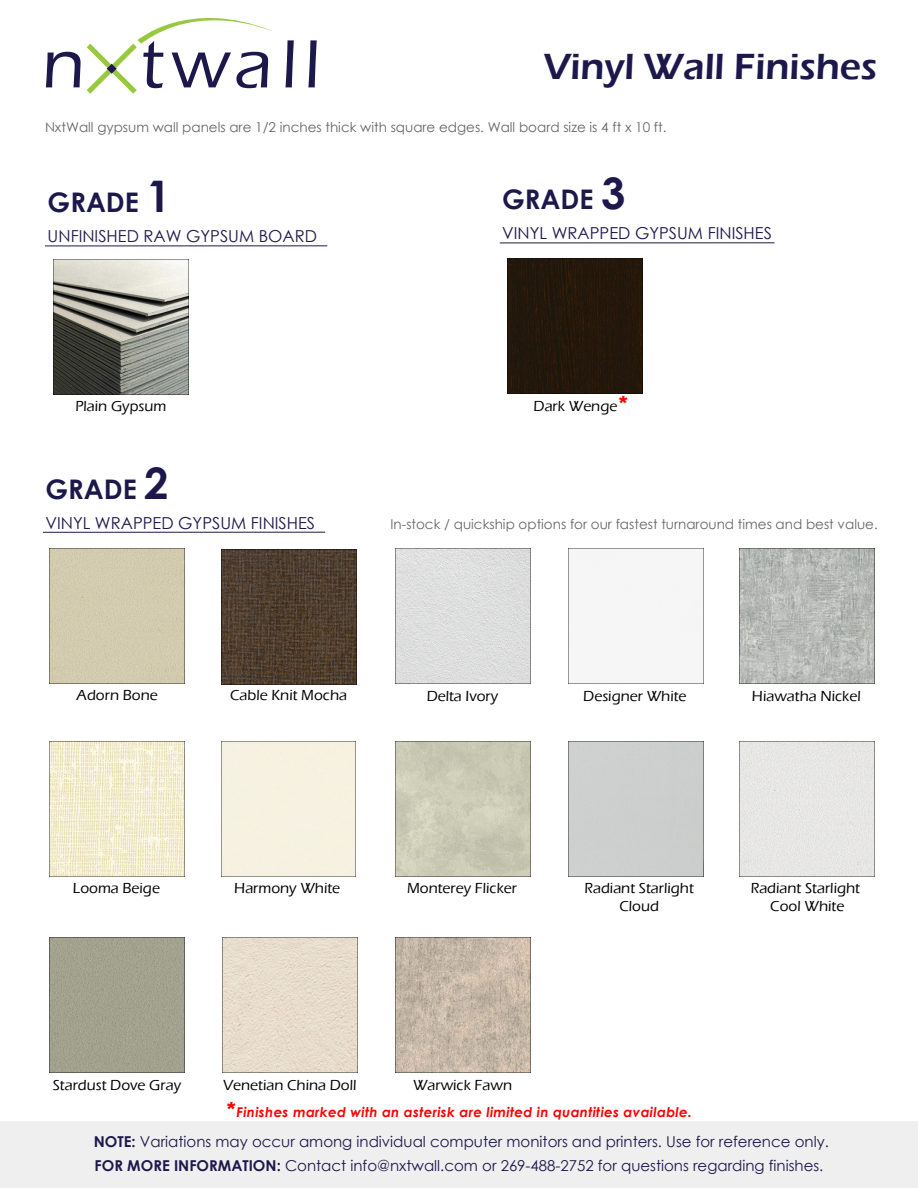
<style>
.page{position:relative;width:918px;height:1188px;background:#fff}
.page>*{position:absolute;margin:0;border:0;box-sizing:border-box;transform-origin:0 0}
.t1{font:600 37.5px "Eras ITC";color:#1d184b}
.t2{font:700 27px "Century Gothic";color:#1d184b}
.t3{font:16.5px "Century Gothic";color:#1d184b}
.t4{font:500 15px/18px "Eras ITC";color:#000;text-align:center}
.t5{font:15px "Century Gothic";color:#1d184b}
.t6{font:13.5px "Century Gothic";color:#666}
.t7{font:italic 700 13.5px "Century Gothic";letter-spacing:.025em;color:#f00}
.s1{font-size:43.5px}
.s2{font-weight:700;font-size:22.5px;color:#f00}
.s3{font-family:"Eras ITC";font-style:normal;font-size:22.5px}
.s4{font-weight:700}
</style>
<div class="page">
<div style="left:0;top:1121px;width:918px;height:66px;background:#efefef"></div>
<hr style="left:43px;top:532px;width:282px;height:1px;background:#1d184b">
<svg style="left:46px;top:52px;width:35px;height:35px"></svg>
<svg style="left:286px;top:40px;width:8px;height:47px"></svg>
<svg style="left:308px;top:40px;width:9px;height:47px"></svg>
<svg style="left:87px;top:18px;width:185px;height:76px"></svg>
<hr style="left:45px;top:245px;width:282px;height:1px;background:#1d184b">
<img style="left:53px;top:259px;width:135px;height:135px">
<hr style="left:500px;top:242px;width:274px;height:1px;background:#1d184b">
<img style="left:508px;top:259px;width:135px;height:135px">
<img style="left:50px;top:938px;width:135px;height:135px">
<img style="left:222px;top:937px;width:135px;height:135px">
<img style="left:740px;top:549px;width:135px;height:135px">
<div style="left:569px;top:741px;width:135px;height:135px;background:#cdcfce"></div>
<div style="left:740px;top:741px;width:135px;height:135px;background:#e7e7e4"></div>
<img style="left:221px;top:549px;width:135px;height:135px">
<img style="left:395px;top:549px;width:135px;height:135px">
<div style="left:568px;top:549px;width:135px;height:135px;background:#f6f6f6"></div>
<div style="left:222px;top:741px;width:134px;height:135px;background:#f5f1e1"></div>
<img style="left:50px;top:741px;width:135px;height:135px">
<div style="left:50px;top:548px;width:135px;height:135px;background:#d2cbaf"></div>
<img style="left:395px;top:938px;width:135px;height:134px">
<img style="left:395px;top:741px;width:135px;height:135px">
<h1 class="t1" style="left:544px;top:45px;width:335px">Vinyl Wall Finishes</h1>
<p class="t6" style="left:45px;top:117px;width:623px">NxtWall gypsum wall panels are 1/2 inches thick with square edges. Wall board size is 4 ft x 10 ft.</p>
<h2 class="t2" style="left:48px;top:182px;width:125px">GRADE <span class="s1">1</span></h2>
<p class="t3" style="left:48px;top:225px;width:271px">UNFINISHED RAW GYPSUM BOARD</p>
<p class="t4" style="left:75px;top:397px;width:92px">Plain Gypsum</p>
<h2 class="t2" style="left:502px;top:179px;width:125px">GRADE <span class="s1">3</span></h2>
<p class="t3" style="left:502px;top:222px;width:271px">VINYL WRAPPED GYPSUM FINISHES</p>
<p class="t4" style="left:534px;top:397px;width:96px">Dark Wenge<span class="s2">*</span></p>
<h2 class="t2" style="left:45px;top:469px;width:125px">GRADE <span class="s1">2</span></h2>
<p class="t3" style="left:45px;top:512px;width:271px">VINYL WRAPPED GYPSUM FINISHES</p>
<p class="t6" style="left:391px;top:515px;width:489px">In-stock / quickship options for our fastest turnaround times and best value.</p>
<p class="t4" style="left:77px;top:686px;width:83px">Adorn Bone</p>
<p class="t4" style="left:230px;top:686px;width:118px">Cable Knit Mocha</p>
<p class="t4" style="left:427px;top:687px;width:73px">Delta Ivory</p>
<p class="t4" style="left:583px;top:687px;width:105px">Designer White</p>
<p class="t4" style="left:752px;top:687px;width:110px">Hiawatha Nickel</p>
<p class="t4" style="left:73px;top:879px;width:89px">Looma Beige</p>
<p class="t4" style="left:234px;top:879px;width:107px">Harmony White</p>
<p class="t4" style="left:407px;top:879px;width:111px">Monterey Flicker</p>
<p class="t4" style="left:585px;top:879px;width:111px">Radiant Starlight<br>Cloud</p>
<p class="t4" style="left:751px;top:879px;width:111px">Radiant Starlight<br>Cool White</p>
<p class="t4" style="left:53px;top:1076px;width:130px">Stardust Dove Gray</p>
<p class="t4" style="left:223px;top:1076px;width:135px">Venetian China Doll</p>
<p class="t4" style="left:413px;top:1076px;width:101px">Warwick Fawn</p>
<p class="t7" style="left:225px;top:1102px;width:468px"><span class="s3">*</span>Finishes marked with an asterisk are limited in quantities available.</p>
<p class="t5" style="left:94px;top:1131px;width:737px"><span class="s4">NOTE:</span> Variations may occur among individual computer monitors and printers. Use for reference only.</p>
<p class="t5" style="left:95px;top:1155px;width:730px"><span class="s4">FOR MORE INFORMATION:</span> Contact info@nxtwall.com or 269-488-2752 for questions regarding finishes.</p>
</div>
